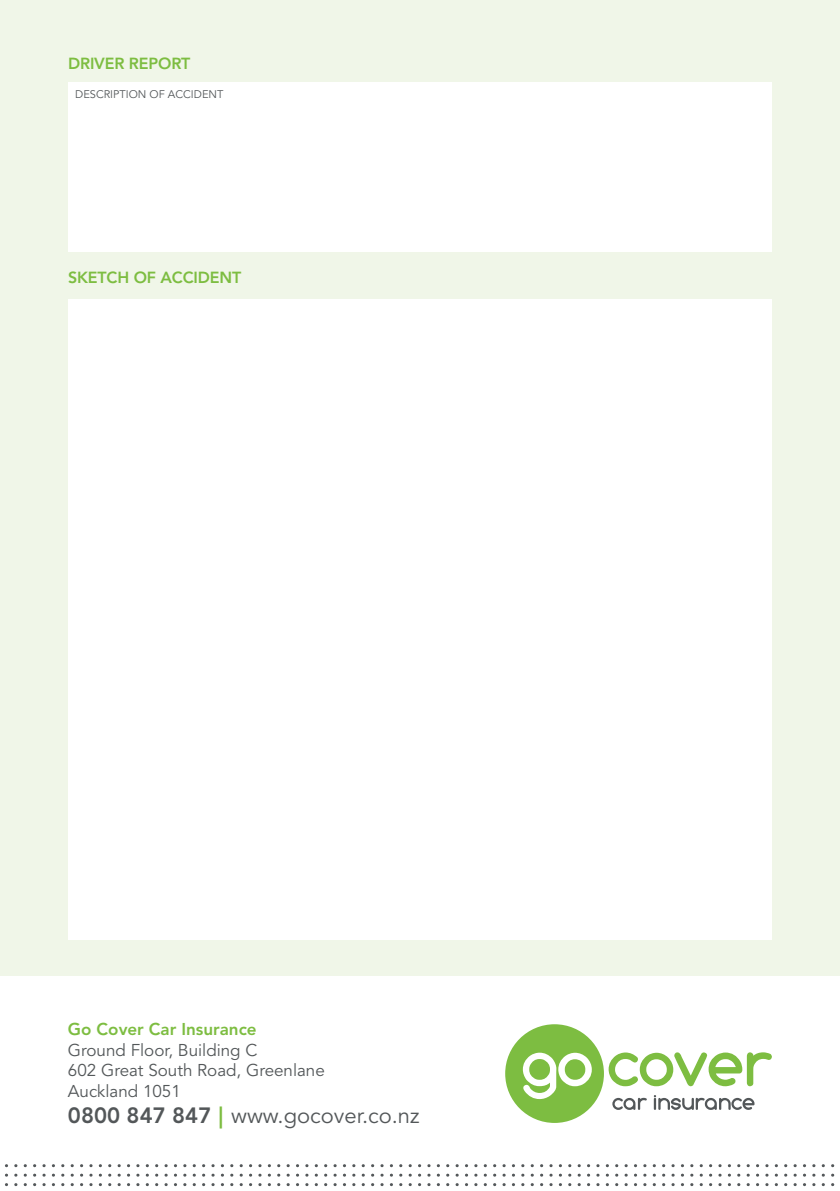
<style>
.page{position:relative;width:840px;height:1191px;background:#fff}
.page>*{position:absolute;margin:0;border:0;box-sizing:border-box;transform-origin:0 0}
.t1{font:22px "Avenir LT Std";color:#535759}
.t2{font:17px/20.4px "Avenir LT Std";color:#535759}
.t3{font:800 17px "Avenir LT Std";color:#7dbd41}
.t4{font:800 16px "Avenir LT Std";letter-spacing:-.01em;color:#7dbd41}
.t5{font:11px "Avenir LT Std";color:#535759}
.s1{font-weight:800}
.s2{font-weight:800;color:#7dbd41}
</style>
<div class="page">
<div style="left:0;top:0;width:839px;height:975px;background:#f0f6e8"></div>
<svg style="left:505px;top:1024px;width:266px;height:99px"></svg>
<div style="left:68px;top:299px;width:703px;height:640px;background:#fff"></div>
<div style="left:68px;top:82px;width:703px;height:169px;background:#fff"></div>
<svg style="left:5px;top:1173px;width:830px;height:3px"></svg>
<svg style="left:5px;top:1164px;width:830px;height:3px"></svg>
<svg style="left:5px;top:1183px;width:830px;height:3px"></svg>
<p class="t4" style="left:68px;top:54px;width:123px">DRIVER REPORT</p>
<p class="t5" style="left:75px;top:88px;width:150px">DESCRIPTION OF ACCIDENT</p>
<p class="t4" style="left:68px;top:268px;width:174px">SKETCH OF ACCIDENT</p>
<p class="t3" style="left:68px;top:1019px;width:190px">Go Cover Car Insurance</p>
<p class="t2" style="left:68px;top:1040px;width:258px">Ground Floor, Building C<br>602 Great South Road, Greenlane<br>Auckland 1051</p>
<p class="t1" style="left:68px;top:1102px;width:353px"><span class="s1">0800 847 847</span> <span class="s2">|</span> www.gocover.co.nz</p>
</div>
